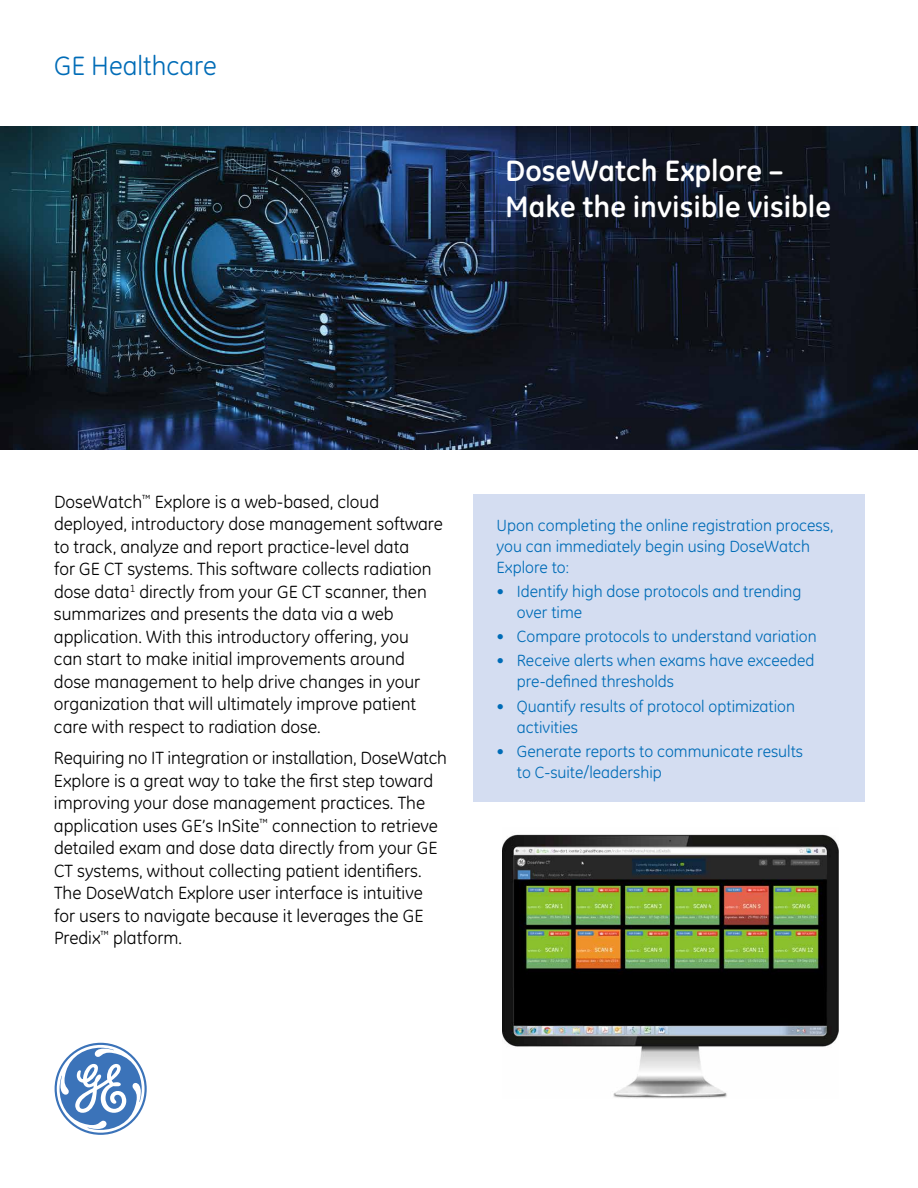
<style>
.page{position:relative;width:918px;height:1188px;background:#fff}
.page>*{position:absolute;margin:0;border:0;box-sizing:border-box;transform-origin:0 0}
.t1{font:700 30px/36px "GE Inspira";color:#fff}
.t2{font:27px "GE Inspira";color:#006cb7}
.t3{font:18px/22.5px "GE Inspira";color:#000}
.t4{font:16.5px/21px "GE Inspira";color:#006cb7}
</style>
<div class="page">
<div style="left:473px;top:494px;width:392px;height:308px;background:#d4ddf1"></div>
<svg style="left:55px;top:1043px;width:92px;height:92px"></svg>
<img style="left:0;top:126px;width:918px;height:324px">
<img style="left:503px;top:834px;width:335px;height:264px">
<h2 class="t2" style="left:54px;top:50px;width:164px">GE Healthcare</h2>
<h1 class="t1" style="left:505px;top:152px;width:327px">DoseWatch Explore –<br>Make the invisible visible</h1>
<p class="t3" style="left:54px;top:491px;width:391px">DoseWatch<sup>™</sup> Explore is a web-based, cloud deployed, introductory dose management software to track, analyze and report practice-level data<br>for GE CT systems. This software collects radiation dose data<sup>1</sup> directly from your GE CT scanner, then summarizes and presents the data via a web application. With this introductory offering, you<br>can start to make initial improvements around dose management to help drive changes in your organization that will ultimately improve patient care with respect to radiation dose.</p>
<p class="t3" style="left:54px;top:747px;width:395px">Requiring no IT integration or installation, DoseWatch Explore is a great way to take the first step toward improving your dose management practices. The application uses GE’s InSite<sup>™</sup> connection to retrieve detailed exam and dose data directly from your GE CT systems, without collecting patient identifiers.<br>The DoseWatch Explore user interface is intuitive for users to navigate because it leverages the GE Predix<sup>™</sup> platform.</p>
<p class="t4" style="left:497px;top:514px;width:338px">Upon completing the online registration process, you can immediately begin using DoseWatch<br>Explore to:</p>
<p class="t4" style="left:517px;top:581px;width:286px;text-indent:-20px">• Identify high dose protocols and trending over time</p>
<p class="t4" style="left:497px;top:626px;width:322px">• Compare protocols to understand variation</p>
<p class="t4" style="left:517px;top:650px;width:299px;text-indent:-20px">• Receive alerts when exams have exceeded pre-defined thresholds</p>
<p class="t4" style="left:517px;top:695px;width:280px;text-indent:-20px">• Quantify results of protocol optimization activities</p>
<p class="t4" style="left:517px;top:741px;width:288px;text-indent:-20px">• Generate reports to communicate results to C-suite/leadership</p>
</div>
